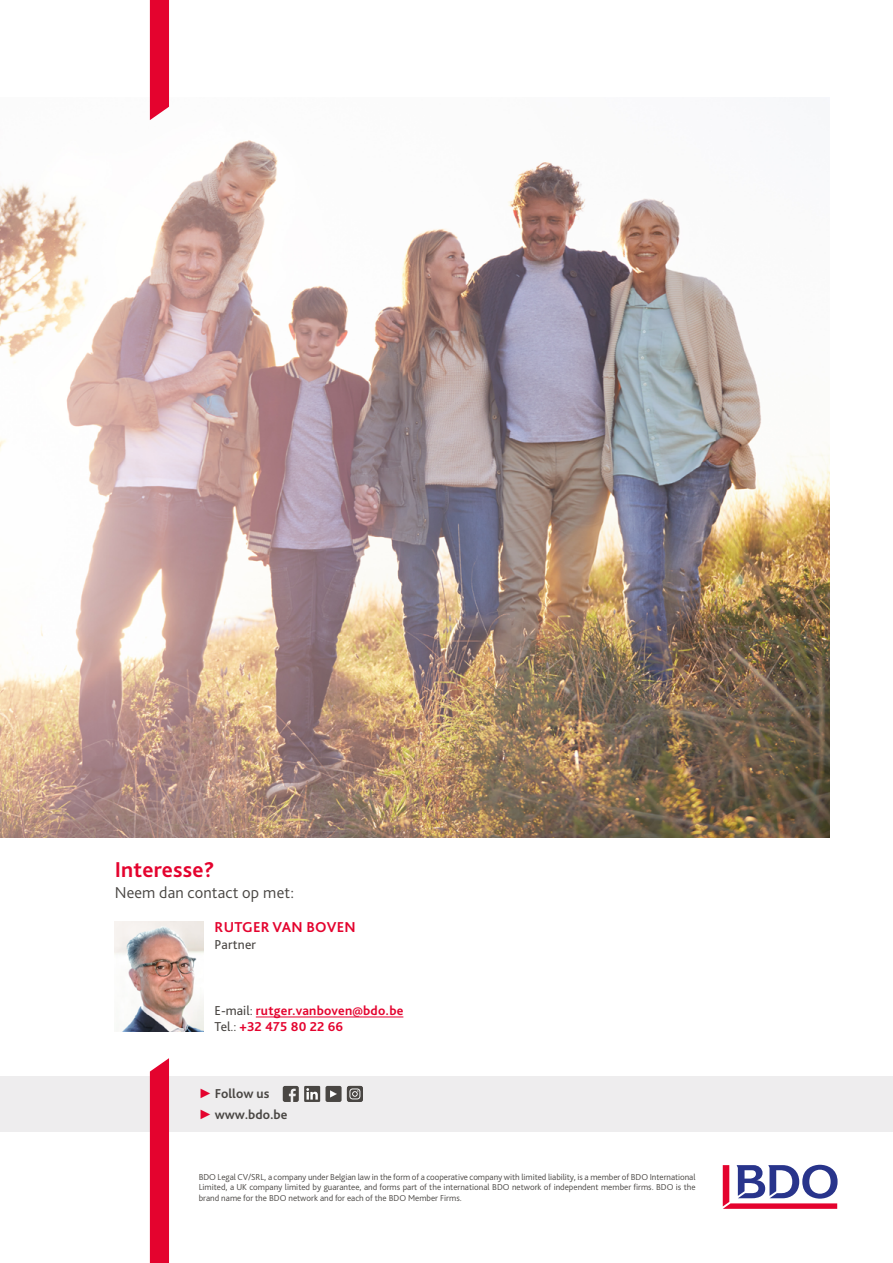
<style>
.page{position:relative;width:893px;height:1263px;background:#fff}
.page>*{position:absolute;margin:0;border:0;box-sizing:border-box;transform-origin:0 0}
.t1{font:700 22.5px "Bliss Pro";letter-spacing:.01em;color:#e4032e}
.t2{font:300 16.5px "Bliss Pro";letter-spacing:.01em;color:#494643}
.t3{font:700 15px "Bliss Pro";letter-spacing:.015em;color:#e4032e}
.t4{font:700 13.5px/16.5px "Bliss Pro";letter-spacing:.015em;color:#e4032e}
.t5{font:700 13.5px/21px "Bliss Pro";color:#494643}
.t6{font:13.5px "Bliss Pro";letter-spacing:.015em;color:#494643}
.t7{font:300 9px/10.5px "Bliss Pro";color:#494643;text-align:justify}
.s1{font-weight:400;color:#494643}
.s2{font-weight:300;color:#494643}
.s3{font-family:"Arial";font-weight:400;color:#e4032e}
</style>
<div class="page">
<div style="left:0;top:1076px;width:893px;height:56px;background:#eeedee"></div>
<svg style="left:283px;top:1086px;width:16px;height:16px"></svg>
<div style="left:304px;top:1086px;width:16px;height:16px;background:#494643"></div>
<svg style="left:306px;top:1088px;width:12px;height:11px"></svg>
<div style="left:326px;top:1086px;width:16px;height:16px;background:#494643;border-radius:2px"></div>
<svg style="left:330px;top:1090px;width:7px;height:7px"></svg>
<div style="left:347px;top:1086px;width:16px;height:16px;background:#54514e;border-radius:2px"></div>
<svg style="left:347px;top:1086px;width:16px;height:16px"></svg>
<svg style="left:349px;top:1088px;width:11px;height:11px"></svg>
<svg style="left:723px;top:1165px;width:115px;height:44px"></svg>
<div style="left:150px;top:1058px;width:19px;height:205px;background:#e4032e"></div>
<img style="left:115px;top:921px;width:89px;height:110px">
<hr style="left:256px;top:1017px;width:147px;height:1px;background:#e4032e">
<img style="left:0;top:98px;width:829px;height:740px">
<div style="left:150px;top:0;width:19px;height:120px;background:#e4032e"></div>
<h1 class="t1" style="left:115px;top:856px;width:101px">Interesse?</h1>
<h2 class="t2" style="left:115px;top:882px;width:181px">Neem dan contact op met:</h2>
<h3 class="t3" style="left:215px;top:918px;width:143px">RUTGER VAN BOVEN</h3>
<h3 class="t6" style="left:215px;top:936px;width:43px">Partner</h3>
<h3 class="t4" style="left:215px;top:1002px;width:190px"><span class="s1">E-mail</span><span class="s2">:</span> rutger.vanboven@bdo.be<br><span class="s1">Tel</span><span class="s2">.:</span> +32 475 80 22 66</h3>
<h3 class="t5" style="left:199px;top:1083px;width:90px"><span class="s3">►</span> Follow us<br><span class="s3">►</span> www.bdo.be</h3>
<p class="t7" style="left:199px;top:1171px;width:498px">BDO Legal CV/SRL, a company under Belgian law in the form of a cooperative company with limited liability, is a member of BDO International Limited, a UK company limited by guarantee, and forms part of the international BDO network of independent member firms. BDO is the brand name for the BDO network and for each of the BDO Member Firms.</p>
</div>
